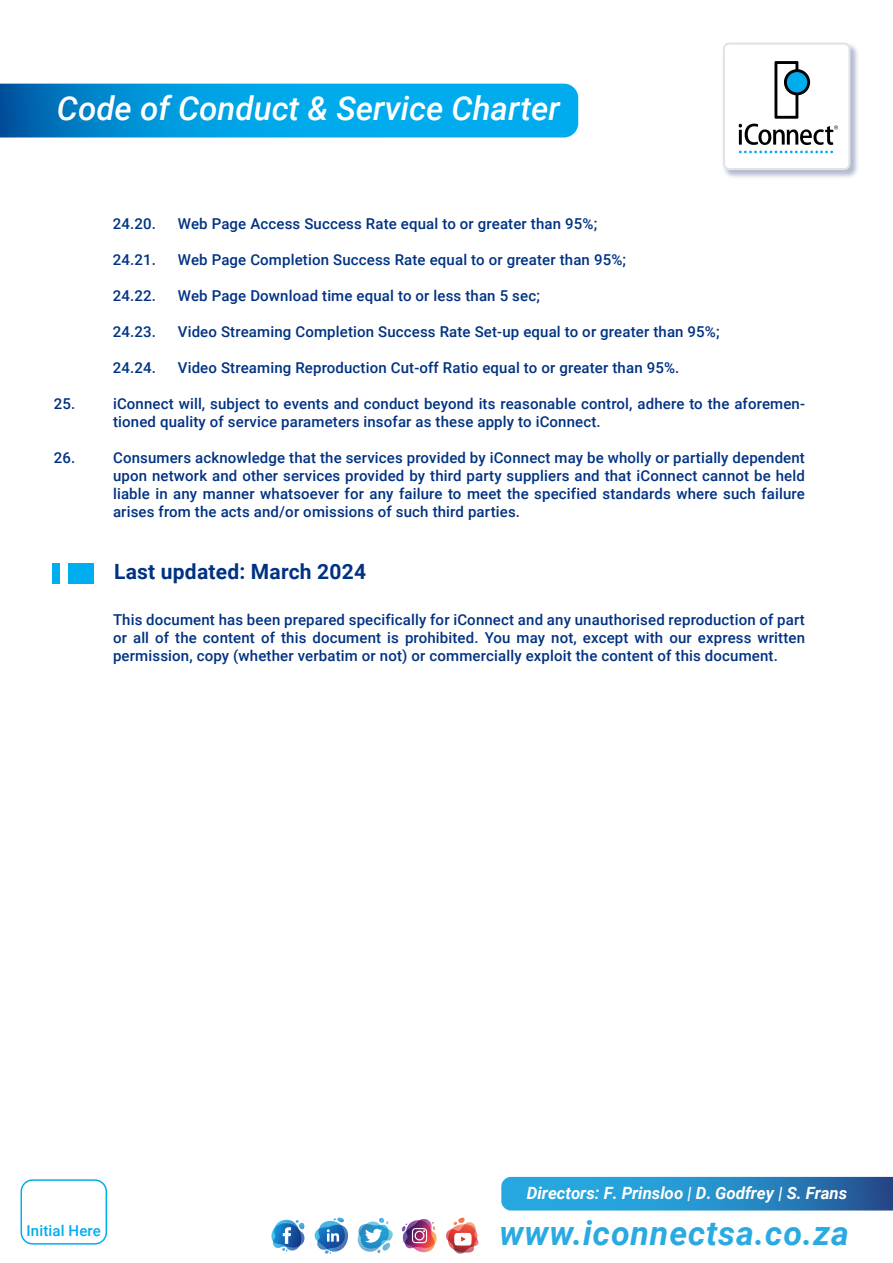
<style>
.page{position:relative;width:893px;height:1263px;background:#fff}
.page>*{position:absolute;margin:0;border:0;box-sizing:border-box;transform-origin:0 0}
.t1{font:italic 700 33.75px "Roboto";letter-spacing:.025em;color:#29aae1}
.t2{font:italic 500 33px "Roboto";color:#fff}
.t3{font:700 21px "Roboto";letter-spacing:.01em;color:#003283}
.t4{font:italic 700 16.95px "Roboto";letter-spacing:-.005em;color:#fff}
.t5{font:500 15px/18px "Roboto";letter-spacing:.01em;color:#003283;text-align:justify}
.t6{font:500 15px "Roboto";letter-spacing:.01em;color:#00adee}
</style>
<div class="page">
<svg style="left:0;top:84px;width:578px;height:53px;background:#009bde"></svg>
<img style="left:724px;top:42px;width:134px;height:135px">
<svg style="left:723px;top:43px;width:127px;height:127px"></svg>
<svg style="left:402px;top:1219px;width:35px;height:33px"></svg>
<svg style="left:358px;top:1218px;width:35px;height:35px"></svg>
<svg style="left:446px;top:1217px;width:33px;height:37px"></svg>
<svg style="left:271px;top:1220px;width:33px;height:32px"></svg>
<svg style="left:315px;top:1217px;width:33px;height:37px"></svg>
<svg style="left:501px;top:1177px;width:392px;height:33px;background:#278bc5"></svg>
<div style="left:68px;top:563px;width:26px;height:20px;background:#00adee"></div>
<div style="left:52px;top:563px;width:7px;height:20px;background:#00adee"></div>
<div style="left:21px;top:1179px;width:86px;height:65px;border:2px solid #00adee;border-radius:11px"></div>
<h2 class="t2" style="left:57px;top:85px;width:504px">Code of Conduct &amp; Service Charter</h2>
<p class="t5" style="left:54px;top:394px;width:23px">25.</p>
<p class="t5" style="left:54px;top:448px;width:23px">26.</p>
<p class="t5" style="left:178px;top:214px;width:421px">Web Page Access Success Rate equal to or greater than 95%;</p>
<p class="t5" style="left:178px;top:250px;width:450px">Web Page Completion Success Rate equal to or greater than 95%;</p>
<p class="t5" style="left:178px;top:286px;width:364px">Web Page Download time equal to or less than 5 sec;</p>
<p class="t5" style="left:178px;top:322px;width:543px">Video Streaming Completion Success Rate Set-up equal to or greater than 95%;</p>
<p class="t5" style="left:178px;top:358px;width:503px">Video Streaming Reproduction Cut-off Ratio equal to or greater than 95%.</p>
<p class="t5" style="left:113px;top:214px;width:45px">24.20.</p>
<p class="t5" style="left:113px;top:250px;width:45px">24.21.</p>
<p class="t5" style="left:113px;top:286px;width:45px">24.22.</p>
<p class="t5" style="left:113px;top:322px;width:45px">24.23.</p>
<p class="t5" style="left:113px;top:358px;width:45px">24.24.</p>
<p class="t5" style="left:113px;top:394px;width:693px">iConnect will, subject to events and conduct beyond its reasonable control, adhere to the aforemen&shy;tioned quality of service parameters insofar as these apply to iConnect.</p>
<p class="t5" style="left:113px;top:448px;width:693px">Consumers acknowledge that the services provided by iConnect may be wholly or partially dependent upon network and other services provided by third party suppliers and that iConnect cannot be held liable in any manner whatsoever for any failure to meet the specified standards where such failure arises from the acts and/or omissions of such third parties.</p>
<h3 class="t3" style="left:114px;top:557px;width:253px">Last updated: March 2024</h3>
<p class="t5" style="left:113px;top:610px;width:693px">This document has been prepared specifically for iConnect and any unauthorised reproduction of part or all of the content of this document is prohibited. You may not, except with our express written permission, copy (whether verbatim or not) or commercially exploit the content of this document.</p>
<p class="t6" style="left:26px;top:1220px;width:76px">Initial Here</p>
<p class="t4" style="left:527px;top:1181px;width:322px">Directors: F. Prinsloo | D. Godfrey | S. Frans</p>
<h1 class="t1" style="left:499px;top:1210px;width:351px">www.iconnectsa.co.za</h1>
</div>
